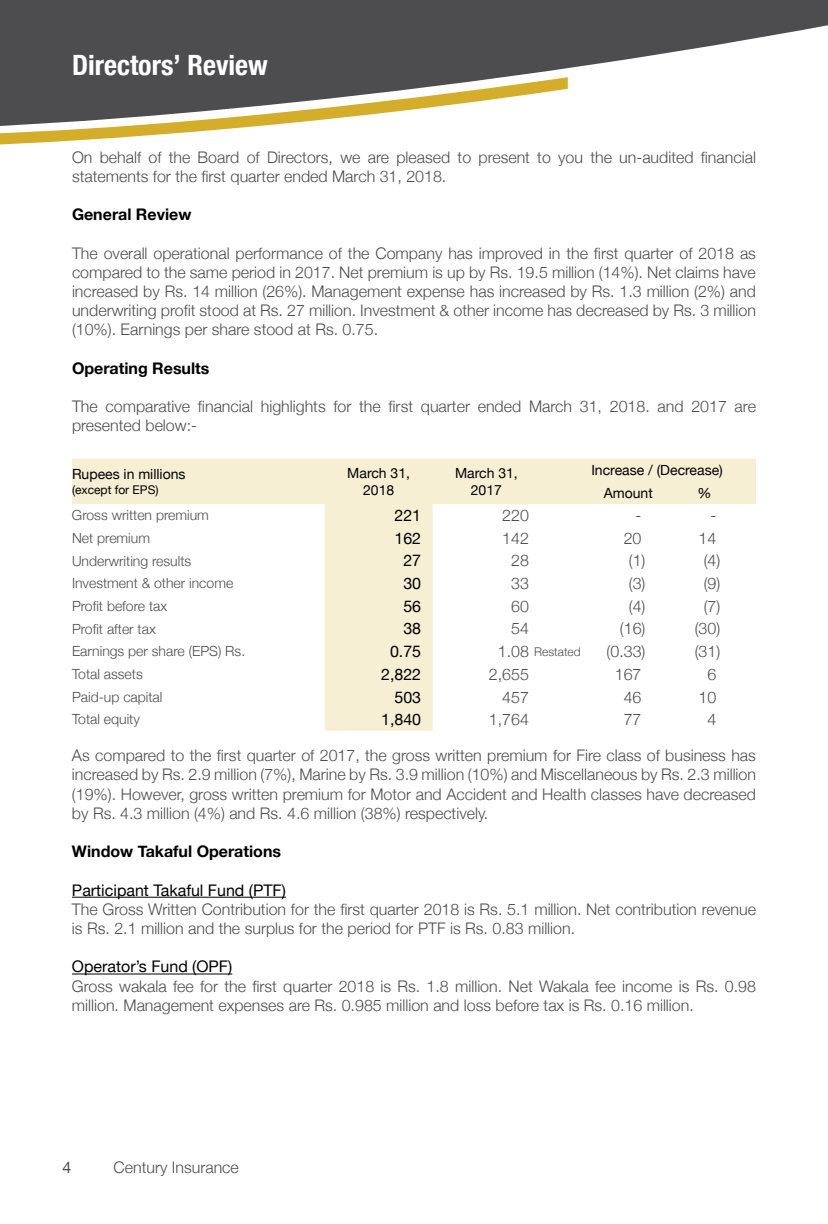
<style>
.page{position:relative;width:828px;height:1224px;background:#fff}
.page>*{position:absolute;margin:0;border:0;box-sizing:border-box;transform-origin:0 0}
.t1{font:700 condensed 28px "Helvetica Neue";color:#fff}
.t2{font:300 16px/19.2px "Helvetica Neue";color:#4d4d4f}
.t3{font:16px "Helvetica Neue";color:#000}
.t4{font:700 16px "Helvetica Neue";color:#000}
.t5{font:16px "Helvetica Neue";color:#4d4d4f}
.t6{font:300 14px "Helvetica Neue";color:#4d4d4f}
.t7{font:14px/16.8px "Helvetica Neue";color:#000;text-align:center}
.t8{font:12px "Helvetica Neue";color:#000}
.t9{font:300 12px "Helvetica Neue";color:#4d4d4f}
</style>
<div class="page">
<svg style="left:0;top:0;width:828px;height:77px;background:#636364"></svg>
<svg style="left:0;top:77px;width:568px;height:68px"></svg>
<hr style="left:72px;top:897px;width:214px;height:1px;background:#000">
<hr style="left:72px;top:974px;width:160px;height:1px;background:#000">
<svg style="left:72px;top:459px;width:684px;height:272px"></svg>
<h1 class="t1" style="left:72px;top:42px;width:197px">Directors’ Review</h1>
<p class="t2" style="left:72px;top:146px;width:686px">On behalf of the Board of Directors, we are pleased to present to you the un-audited financial statements for the first quarter ended March 31, 2018.</p>
<p class="t4" style="left:72px;top:202px;width:121px">General Review</p>
<p class="t2" style="left:72px;top:242px;width:686px;text-align:justify">The overall operational performance of the Company has improved in the first quarter of 2018 as compared to the same period in 2017. Net premium is up by Rs. 19.5 million (14%). Net claims have increased by Rs. 14 million (26%). Management expense has increased by Rs. 1.3 million (2%) and underwriting profit stood at Rs. 27 million. Investment &amp; other income has decreased by Rs. 3 million (10%). Earnings per share stood at Rs. 0.75.</p>
<p class="t4" style="left:72px;top:356px;width:139px">Operating Results</p>
<p class="t2" style="left:72px;top:396px;width:685px">The comparative financial highlights for the first quarter ended March 31, 2018. and 2017 are presented below:-</p>
<p class="t7" style="left:72px;top:467px;width:115px">Rupees in millions</p>
<p class="t8" style="left:72px;top:481px;width:88px">(except for EPS)</p>
<p class="t7" style="left:347px;top:465px;width:64px">March 31,<br>2018</p>
<p class="t7" style="left:455px;top:465px;width:64px">March 31,<br>2017</p>
<p class="t7" style="left:604px;top:460px;width:121px;line-height:22.6px;text-align:left;text-indent:-12px">Increase / (Decrease)<br>Amount</p>
<p class="t7" style="left:697px;top:485px;width:15px">%</p>
<p class="t6" style="left:72px;top:504px;width:138px">Gross written premium</p>
<p class="t3" style="left:395px;top:504px;width:28px">221</p>
<p class="t2" style="left:502px;top:505px;width:28px">220</p>
<p class="t2" style="left:636px;top:505px;width:7px">-</p>
<p class="t2" style="left:710px;top:505px;width:7px">-</p>
<p class="t6" style="left:72px;top:527px;width:80px">Net premium</p>
<p class="t3" style="left:395px;top:527px;width:28px">162</p>
<p class="t2" style="left:502px;top:527px;width:28px">142</p>
<p class="t2" style="left:624px;top:527px;width:19px">20</p>
<p class="t2" style="left:699px;top:527px;width:19px">14</p>
<p class="t6" style="left:72px;top:549px;width:121px">Underwriting results</p>
<p class="t3" style="left:403px;top:549px;width:19px">27</p>
<p class="t2" style="left:511px;top:550px;width:19px">28</p>
<p class="t2" style="left:629px;top:550px;width:18px">(1)</p>
<p class="t2" style="left:704px;top:550px;width:18px">(4)</p>
<p class="t6" style="left:72px;top:572px;width:163px">Investment &amp; other income</p>
<p class="t3" style="left:403px;top:572px;width:19px">30</p>
<p class="t2" style="left:511px;top:573px;width:19px">33</p>
<p class="t2" style="left:629px;top:573px;width:18px">(3)</p>
<p class="t2" style="left:704px;top:573px;width:18px">(9)</p>
<p class="t6" style="left:72px;top:595px;width:97px">Profit before tax</p>
<p class="t3" style="left:403px;top:595px;width:19px">56</p>
<p class="t2" style="left:511px;top:595px;width:19px">60</p>
<p class="t2" style="left:629px;top:595px;width:18px">(4)</p>
<p class="t2" style="left:704px;top:595px;width:18px">(7)</p>
<p class="t6" style="left:72px;top:617px;width:85px">Profit after tax</p>
<p class="t3" style="left:403px;top:617px;width:19px">38</p>
<p class="t2" style="left:511px;top:618px;width:19px">54</p>
<p class="t2" style="left:620px;top:618px;width:27px">(16)</p>
<p class="t2" style="left:695px;top:618px;width:27px">(30)</p>
<p class="t6" style="left:72px;top:640px;width:175px">Earnings per share (EPS) Rs.</p>
<p class="t3" style="left:390px;top:640px;width:33px">0.75</p>
<p class="t2" style="left:498px;top:641px;width:33px">1.08</p>
<p class="t2" style="left:607px;top:641px;width:40px">(0.33)</p>
<p class="t2" style="left:695px;top:641px;width:27px">(31)</p>
<p class="t6" style="left:72px;top:663px;width:72px">Total assets</p>
<p class="t3" style="left:381px;top:663px;width:42px">2,822</p>
<p class="t2" style="left:489px;top:663px;width:42px">2,655</p>
<p class="t2" style="left:615px;top:663px;width:28px">167</p>
<p class="t2" style="left:707px;top:663px;width:10px">6</p>
<p class="t6" style="left:72px;top:686px;width:92px">Paid-up capital</p>
<p class="t3" style="left:395px;top:685px;width:28px">503</p>
<p class="t2" style="left:502px;top:686px;width:28px">457</p>
<p class="t2" style="left:624px;top:686px;width:19px">46</p>
<p class="t2" style="left:699px;top:686px;width:19px">10</p>
<p class="t6" style="left:72px;top:708px;width:69px">Total equity</p>
<p class="t3" style="left:381px;top:708px;width:42px">1,840</p>
<p class="t2" style="left:489px;top:709px;width:42px">1,764</p>
<p class="t2" style="left:624px;top:709px;width:19px">77</p>
<p class="t2" style="left:707px;top:709px;width:10px">4</p>
<p class="t2" style="left:72px;top:745px;width:686px;text-align:justify">As compared to the first quarter of 2017, the gross written premium for Fire class of business has increased by Rs. 2.9 million (7%), Marine by Rs. 3.9 million (10%) and Miscellaneous by Rs. 2.3 million (19%). However, gross written premium for Motor and Accident and Health classes have decreased by Rs. 4.3 million (4%) and Rs. 4.6 million (38%) respectively.</p>
<p class="t4" style="left:72px;top:839px;width:211px">Window Takaful Operations</p>
<p class="t3" style="left:72px;top:878px;width:215px">Participant Takaful Fund (PTF)</p>
<p class="t2" style="left:72px;top:898px;width:685px">The Gross Written Contribution for the first quarter 2018 is Rs. 5.1 million. Net contribution revenue is Rs. 2.1 million and the surplus for the period for PTF is Rs. 0.83 million.</p>
<p class="t3" style="left:72px;top:955px;width:162px">Operator’s Fund (OPF)</p>
<p class="t2" style="left:72px;top:975px;width:686px">Gross wakala fee for the first quarter 2018 is Rs. 1.8 million. Net Wakala fee income is Rs. 0.98 million. Management expenses are Rs. 0.985 million and loss before tax is Rs. 0.16 million.</p>
<p class="t9" style="left:534px;top:642px;width:48px">Restated</p>
<p class="t5" style="left:63px;top:1156px;width:10px">4</p>
<p class="t2" style="left:114px;top:1157px;width:127px">Century Insurance</p>
</div>
